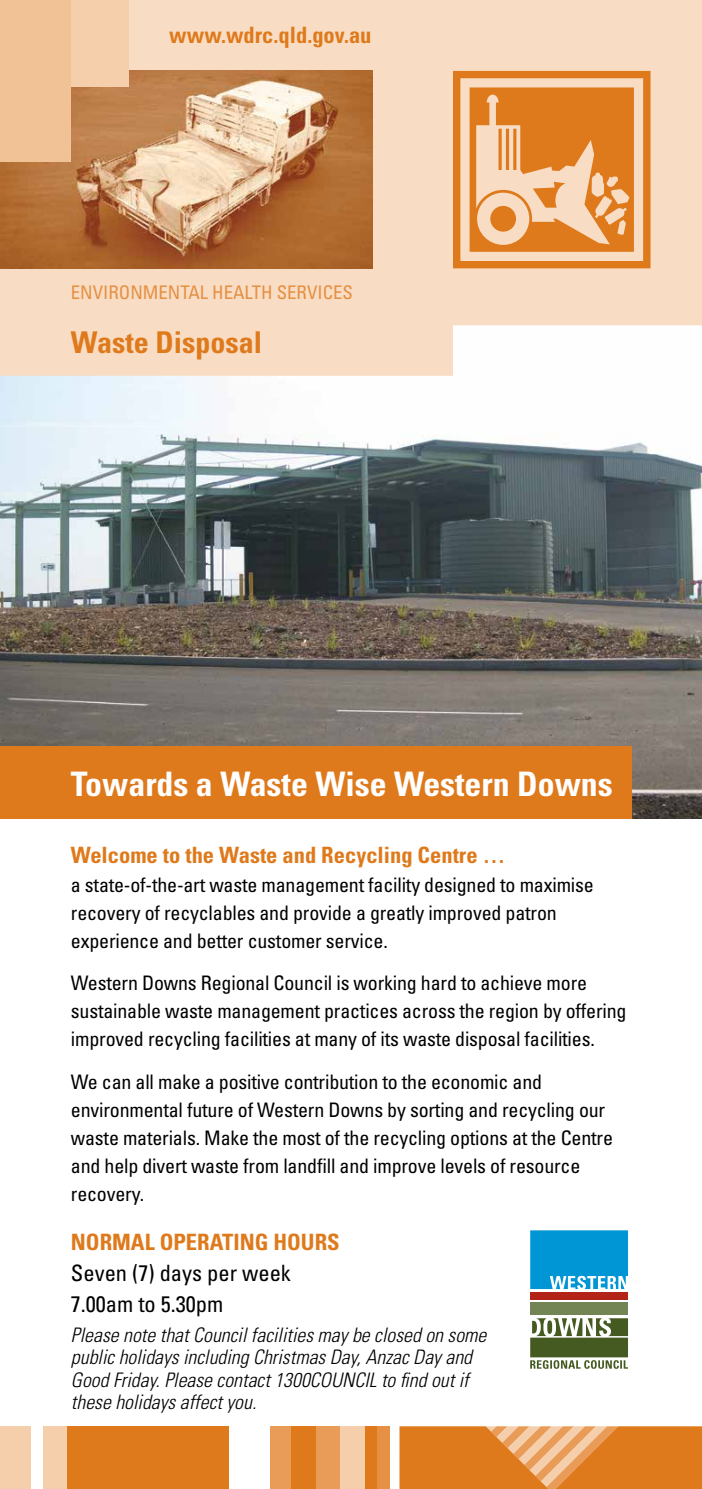
<style>
.page{position:relative;width:702px;height:1489px;background:#fff}
.page>*{position:absolute;margin:0;border:0;box-sizing:border-box;transform-origin:0 0}
.t1{font:700 condensed 33.75px "Univers";color:#fff}
.t2{font:700 condensed 30px "Univers";color:#df7a1c}
.t3{font:700 condensed 22.5px "Univers";color:#df7a1c}
.t4{font:condensed 22.5px/30.5px "Univers";color:#000}
.t5{font:condensed 20px/28px "Univers";letter-spacing:-.01em;color:#000}
.t6{font:italic 300 condensed 20px/22.5px "Univers";color:#000}
.t7{font:condensed 18.75px "Univers";color:#e59043}
</style>
<div class="page">
<img style="left:0;top:376px;width:702px;height:443px">
<svg style="left:0;top:0;width:702px;height:376px;background:#f8dfc8"></svg>
<img style="left:0;top:71px;width:372px;height:197px">
<div style="left:60px;top:0;width:69px;height:86px;background:#f5cfac"></div>
<div style="left:0;top:0;width:71px;height:161px;background:#f1c296"></div>
<svg style="left:530px;top:1288px;width:98px;height:81px"></svg>
<svg style="left:530px;top:1230px;width:98px;height:58px;background:#189fd9"></svg>
<div style="left:530px;top:1291px;width:98px;height:8px;background:#b32317"></div>
<div style="left:530px;top:1302px;width:98px;height:12px;background:#738455"></div>
<svg style="left:530px;top:1318px;width:98px;height:50px"></svg>
<svg style="left:453px;top:71px;width:197px;height:197px;background:#e8a15f"></svg>
<div style="left:270px;top:1426px;width:21px;height:62px;background:#e89c58"></div>
<div style="left:291px;top:1426px;width:25px;height:62px;background:#df7a1c"></div>
<div style="left:316px;top:1426px;width:24px;height:62px;background:#e89c58"></div>
<div style="left:340px;top:1426px;width:25px;height:62px;background:#f5cfac"></div>
<div style="left:365px;top:1426px;width:13px;height:62px;background:#df7a1c"></div>
<div style="left:378px;top:1426px;width:12px;height:62px;background:#e59043"></div>
<div style="left:0;top:1426px;width:30px;height:62px;background:#f5cfac"></div>
<div style="left:130px;top:1426px;width:99px;height:62px;background:#df7a1c"></div>
<div style="left:43px;top:1426px;width:25px;height:62px;background:#f5cfac"></div>
<div style="left:68px;top:1426px;width:62px;height:62px;background:#df7a1c"></div>
<svg style="left:399px;top:1426px;width:303px;height:62px;background:#e28835"></svg>
<div style="left:0;top:746px;width:631px;height:73px;background:#df7a1c"></div>
<p class="t3" style="left:169px;top:21px;width:204px">www.wdrc.qld.gov.au</p>
<p class="t7" style="left:71px;top:281px;width:283px">ENVIRONMENTAL HEALTH SERVICES</p>
<h2 class="t2" style="left:71px;top:324px;width:193px">Waste Disposal</h2>
<h1 class="t1" style="left:71px;top:763px;width:543px">Towards a Waste Wise Western Downs</h1>
<p class="t3" style="left:71px;top:841px;width:436px">Welcome to the Waste and Recycling Centre …</p>
<p class="t5" style="left:71px;top:870px;width:524px">a state-of-the-art waste management facility designed to maximise recovery of recyclables and provide a greatly improved patron experience and better customer service.</p>
<p class="t5" style="left:71px;top:968px;width:557px">Western Downs Regional Council is working hard to achieve more sustainable waste management practices across the region by offering improved recycling facilities at many of its waste disposal facilities.</p>
<p class="t5" style="left:71px;top:1067px;width:543px">We can all make a positive contribution to the economic and environmental future of Western Downs by sorting and recycling our waste materials. Make the most of the recycling options at the Centre and help divert waste from landfill and improve levels of resource recovery.</p>
<p class="t3" style="left:71px;top:1228px;width:270px">NORMAL OPERATING HOURS</p>
<p class="t4" style="left:71px;top:1257px;width:221px">Seven (7) days per week<br>7.00am to 5.30pm</p>
<p class="t6" style="left:71px;top:1323px;width:417px">Please note that Council facilities may be closed on some public holidays including Christmas Day, Anzac Day and Good Friday. Please contact 1300COUNCIL to find out if these holidays affect you.</p>
</div>
